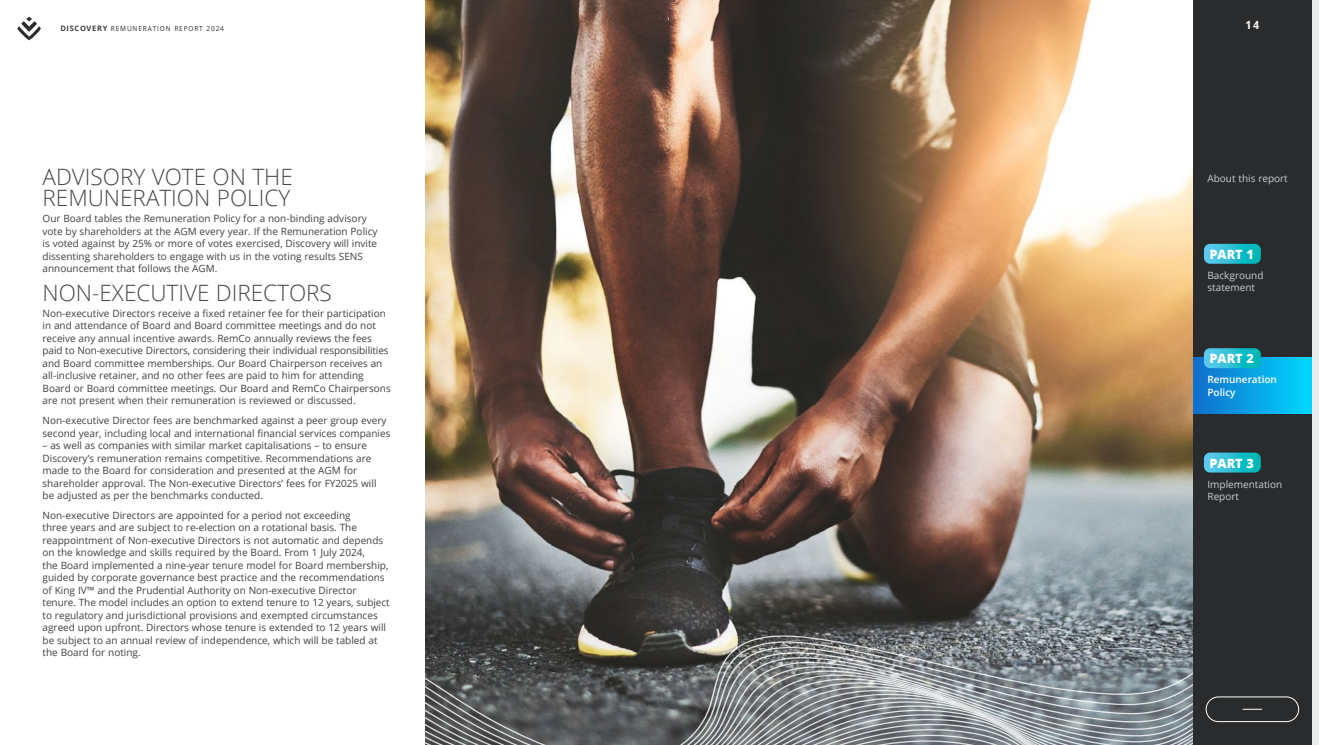
<style>
.page{position:relative;width:1319px;height:745px;background:#fff}
.page>*{position:absolute;margin:0;border:0;box-sizing:border-box;transform-origin:0 0}
.t1{font:300 22.5px/21.2px "Open Sans";color:#474749}
.t2{font:800 12.75px "Open Sans";color:#fff}
.t3{font:700 11.25px "Open Sans";color:#fff;scale:.95 1}
.t4{font:10px/12.5px "Open Sans";color:#414042}
.t5{font:10px/12.5px "Open Sans";color:#cbcdce}
.t6{font:600 10px/12.5px "Open Sans";color:#fff}
.t7{font:6.88px "Open Sans";letter-spacing:.13em;color:#292b2c;scale:.95 1}
.s1{font-weight:700;font-size:7.5px;color:#414042}
</style>
<div class="page">
<img style="left:425px;top:0;width:767px;height:575px">
<svg style="left:425px;top:578px;width:767px;height:7px;background:#64696a"></svg>
<svg style="left:425px;top:585px;width:767px;height:6px;background:#5f6466"></svg>
<svg style="left:425px;top:591px;width:767px;height:7px;background:#5b6061"></svg>
<svg style="left:425px;top:598px;width:767px;height:8px;background:#545859"></svg>
<svg style="left:425px;top:606px;width:767px;height:7px;background:#505353"></svg>
<svg style="left:425px;top:613px;width:767px;height:5px;background:#4d5050"></svg>
<svg style="left:425px;top:618px;width:767px;height:8px;background:#4c4f4f"></svg>
<svg style="left:425px;top:626px;width:767px;height:7px;background:#575a5b"></svg>
<svg style="left:425px;top:633px;width:767px;height:8px;background:#626566"></svg>
<svg style="left:425px;top:641px;width:767px;height:7px;background:#6f7271"></svg>
<svg style="left:425px;top:648px;width:767px;height:6px;background:#797b77"></svg>
<svg style="left:425px;top:654px;width:767px;height:6px;background:#666968"></svg>
<svg style="left:425px;top:660px;width:767px;height:6px;background:#666a6b"></svg>
<svg style="left:425px;top:666px;width:767px;height:7px;background:#6f7476"></svg>
<svg style="left:425px;top:673px;width:767px;height:5px;background:#757a7d"></svg>
<svg style="left:425px;top:678px;width:767px;height:6px;background:#7a7f82"></svg>
<svg style="left:425px;top:684px;width:767px;height:5px;background:#7e8386"></svg>
<svg style="left:425px;top:689px;width:767px;height:6px;background:#7f8487"></svg>
<svg style="left:425px;top:695px;width:767px;height:49px;background:#7d8285"></svg>
<div style="left:1294px;top:0;width:24px;height:744px;background:linear-gradient(to bottom,#e9ebeb,#e9ebeb)"></div>
<div style="left:1192px;top:0;width:119px;height:744px;background:#292b2c"></div>
<div style="left:1205px;top:696px;width:93px;height:25px;border:1px solid #fff;border-radius:12px"></div>
<svg style="left:1243px;top:708px;width:18px;height:1px"></svg>
<svg style="left:17px;top:17px;width:24px;height:23px"></svg>
<svg style="left:1203px;top:244px;width:57px;height:19px"></svg>
<div style="left:1192px;top:357px;width:119px;height:56px;background:linear-gradient(to right,#106ccb,#00d7fd)"></div>
<svg style="left:1203px;top:348px;width:57px;height:20px"></svg>
<svg style="left:1203px;top:452px;width:57px;height:20px"></svg>
<p class="t7" style="left:60px;top:24px;width:174px"><span class="s1">DISCOVERY</span> REMUNERATION REPORT 2024</p>
<p class="t3" style="left:1245px;top:17px;width:16px">14</p>
<h1 class="t1" style="left:43px;top:165px;width:252px">ADVISORY VOTE ON THE<br>REMUNERATION POLICY</h1>
<p class="t4" style="left:43px;top:212px;width:336px">Our Board tables the Remuneration Policy for a non-binding advisory vote by shareholders at the AGM every year. If the Remuneration Policy is voted against by 25% or more of votes exercised, Discovery will invite dissenting shareholders to engage with us in the voting results SENS announcement that follows the AGM.</p>
<h1 class="t1" style="left:43px;top:281px;width:291px">NON-EXECUTIVE DIRECTORS</h1>
<p class="t4" style="left:43px;top:306px;width:349px">Non-executive Directors receive a fixed retainer fee for their participation in and attendance of Board and Board committee meetings and do not receive any annual incentive awards. RemCo annually reviews the fees paid to Non-executive Directors, considering their individual responsibilities and Board committee memberships. Our Board Chairperson receives an all-inclusive retainer, and no other fees are paid to him for attending Board or Board committee meetings. Our Board and RemCo Chairpersons are not present when their remuneration is reviewed or discussed.</p>
<p class="t4" style="left:43px;top:413px;width:349px">Non-executive Director fees are benchmarked against a peer group every second year, including local and international financial services companies</p>
<p class="t4" style="left:43px;top:438px;width:335px">– as well as companies with similar market capitalisations – to ensure Discovery’s remuneration remains competitive. Recommendations are made to the Board for consideration and presented at the AGM for shareholder approval. The Non-executive Directors’ fees for FY2025 will be adjusted as per the benchmarks conducted.</p>
<p class="t4" style="left:43px;top:508px;width:348px">Non-executive Directors are appointed for a period not exceeding<br>three years and are subject to re-election on a rotational basis. The reappointment of Non-executive Directors is not automatic and depends on the knowledge and skills required by the Board. From 1 July 2024,<br>the Board implemented a nine-year tenure model for Board membership, guided by corporate governance best practice and the recommendations of King IV™ and the Prudential Authority on Non-executive Director tenure. The model includes an option to extend tenure to 12 years, subject to regulatory and jurisdictional provisions and exempted circumstances agreed upon upfront. Directors whose tenure is extended to 12 years will be subject to an annual review of independence, which will be tabled at the Board for noting.</p>
<p class="t5" style="left:1207px;top:172px;width:82px">About this report</p>
<p class="t2" style="left:1209px;top:244px;width:46px">PART 1</p>
<p class="t5" style="left:1207px;top:268px;width:58px">Background statement</p>
<p class="t2" style="left:1209px;top:348px;width:46px">PART 2</p>
<p class="t6" style="left:1207px;top:373px;width:71px">Remuneration<br>Policy</p>
<p class="t2" style="left:1209px;top:453px;width:46px">PART 3</p>
<p class="t5" style="left:1207px;top:477px;width:76px">Implementation<br>Report</p>
</div>
